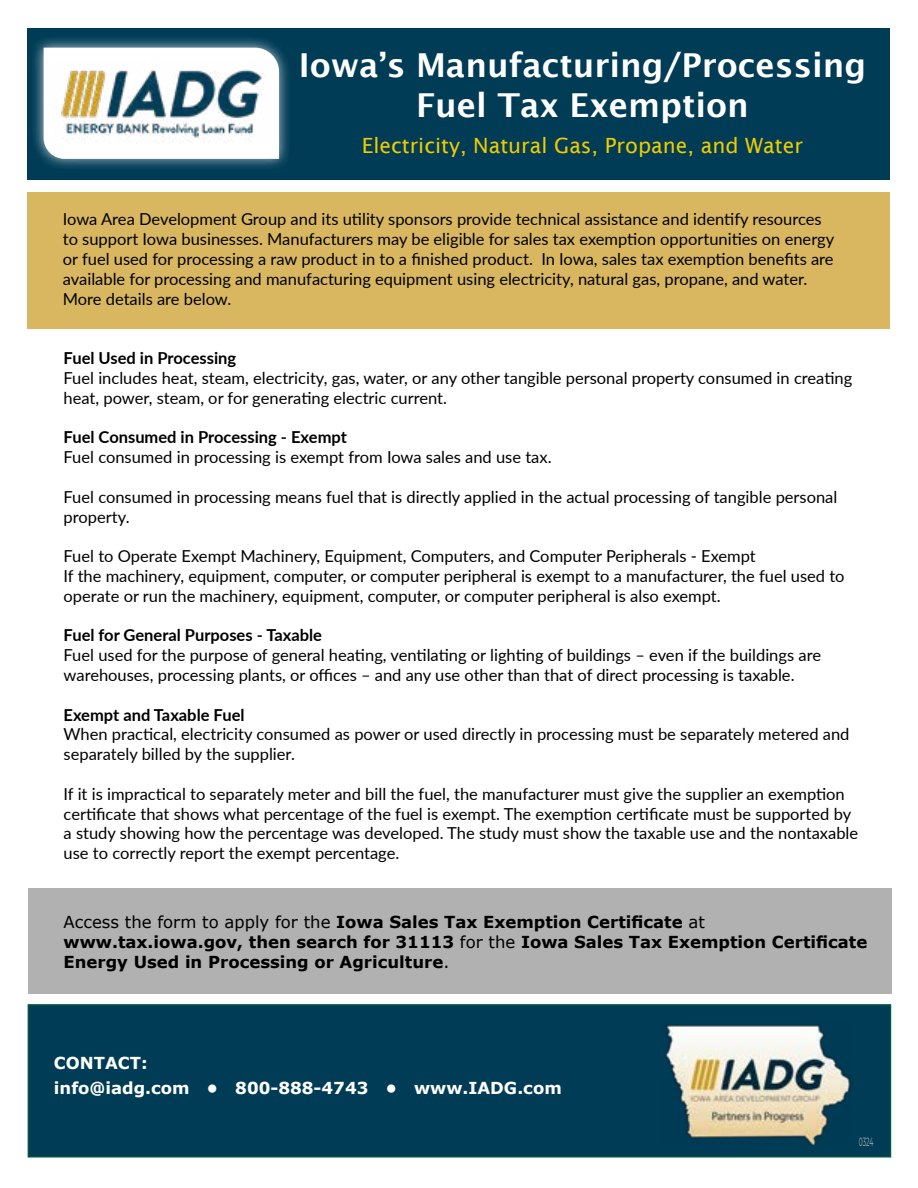
<style>
.page{position:relative;width:918px;height:1188px;background:#fff}
.page>*{position:absolute;margin:0;border:0;box-sizing:border-box;transform-origin:0 0}
.t1{font:600 33px/39.6px "Lucida Sans";color:#fff;text-align:center}
.t2{font:21px "Lucida Sans";color:#f0cb00}
.t3{font:16.5px/19.8px "Lato";color:#000}
.t4{font:700 16.5px/19.8px "Verdana";color:#000}
.t5{font:700 16.5px "Lato";color:#000}
.t6{font:700 16.5px/25.5px "Verdana";color:#fff}
.t7{font:12px "Montserrat";color:#acaeb1;scale:.5 1}
.s1{font-weight:400}
</style>
<div class="page">
<div style="left:28px;top:1004px;width:863px;height:154px;background:#003c56;border:2px solid #00583d"></div>
<div style="left:28px;top:28px;width:862px;height:152px;background:#003c56"></div>
<div style="left:31px;top:35px;width:261px;height:136px;background:#fff;opacity:.75"></div>
<svg style="left:42px;top:46px;width:239px;height:114px;background:#e4eaed"></svg>
<img style="left:51px;top:60px;width:221px;height:84px">
<div style="left:28px;top:888px;width:863px;height:105px;background:#b1b1b2"></div>
<img style="left:665px;top:1024px;width:188px;height:121px">
<div style="left:27px;top:192px;width:863px;height:136px;background:#d8b760"></div>
<h1 class="t1" style="left:299px;top:45px;width:569px">Iowa’s Manufacturing/Processing<br>Fuel Tax Exemption</h1>
<p class="t2" style="left:362px;top:133px;width:443px">Electricity, Natural Gas, Propane, and Water</p>
<p class="t3" style="left:63px;top:209px;width:773px">Iowa Area Development Group and its utility sponsors provide technical assistance and identify resources to support Iowa businesses. Manufacturers may be eligible for sales tax exemption opportunities on energy or fuel used for processing a raw product in to a finished product. In Iowa, sales tax exemption benefits are available for processing and manufacturing equipment using electricity, natural gas, propane, and water.<br>More details are below.</p>
<p class="t5" style="left:64px;top:346px;width:174px">Fuel Used in Processing</p>
<p class="t3" style="left:64px;top:367px;width:790px">Fuel includes heat, steam, electricity, gas, water, or any other tangible personal property consumed in creating heat, power, steam, or for generating electric current.</p>
<p class="t5" style="left:64px;top:425px;width:285px">Fuel Consumed in Processing - Exempt</p>
<p class="t3" style="left:64px;top:447px;width:489px">Fuel consumed in processing is exempt from Iowa sales and use tax.</p>
<p class="t3" style="left:64px;top:486px;width:775px">Fuel consumed in processing means fuel that is directly applied in the actual processing of tangible personal property.</p>
<p class="t3" style="left:64px;top:546px;width:782px">Fuel to Operate Exempt Machinery, Equipment, Computers, and Computer Peripherals - Exempt<br>If the machinery, equipment, computer, or computer peripheral is exempt to a manufacturer, the fuel used to operate or run the machinery, equipment, computer, or computer peripheral is also exempt.</p>
<p class="t5" style="left:64px;top:623px;width:260px">Fuel for General Purposes - Taxable</p>
<p class="t3" style="left:64px;top:645px;width:759px">Fuel used for the purpose of general heating, ventilating or lighting of buildings – even if the buildings are warehouses, processing plants, or offices – and any use other than that of direct processing is taxable.</p>
<p class="t5" style="left:64px;top:703px;width:182px">Exempt and Taxable Fuel</p>
<p class="t3" style="left:64px;top:724px;width:787px">When practical, electricity consumed as power or used directly in processing must be separately metered and separately billed by the supplier.</p>
<p class="t3" style="left:64px;top:783px;width:796px">If it is impractical to separately meter and bill the fuel, the manufacturer must give the supplier an exemption certificate that shows what percentage of the fuel is exempt. The exemption certificate must be supported by a study showing how the percentage was developed. The study must show the taxable use and the nontaxable use to correctly report the exempt percentage.</p>
<p class="t4" style="left:64px;top:912px;width:805px"><span class="s1">Access the form to apply for the</span> Iowa Sales Tax Exemption Certificate <span class="s1">at </span>www.tax.iowa.gov, then search for 31113 <span class="s1">for the</span> Iowa Sales Tax Exemption Certificate<br>Energy Used in Processing or Agriculture<span class="s1">.</span></p>
<p class="t6" style="left:54px;top:1050px;width:509px">CONTACT:<br>info@iadg.com • 800-888-4743 • www.IADG.com</p>
<p class="t7" style="left:859px;top:1134px;width:31px">0324</p>
</div>
